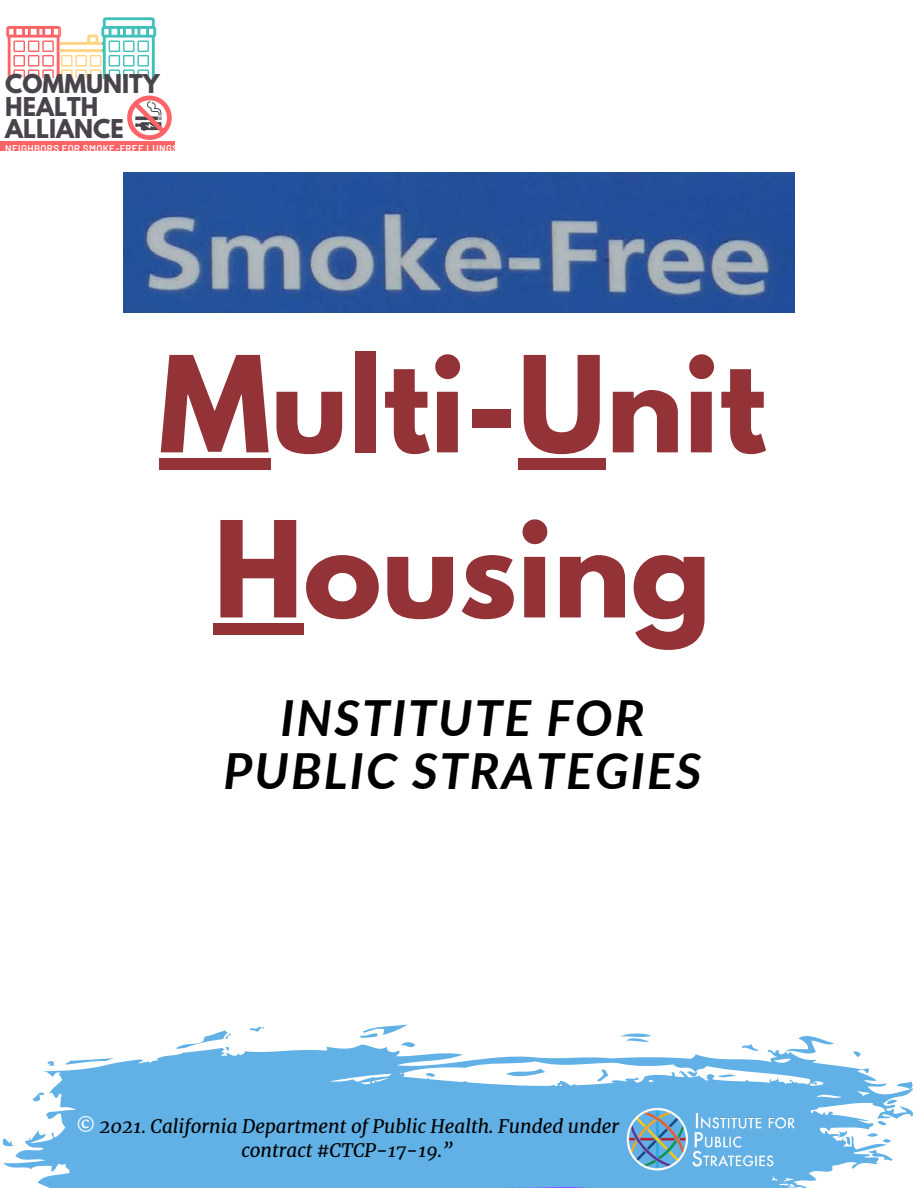
<style>
.page{position:relative;width:918px;height:1188px;background:#fff}
.page>*{position:absolute;margin:0;border:0;box-sizing:border-box;transform-origin:0 0}
.t1{font:700 118.2px "League Spartan";color:#933337}
.t2{font:italic 700 49.8px/52.8px "Lato";letter-spacing:.045em;color:#000;text-align:center}
.t3{font:700 22.95px/22.5px "League Spartan";color:#49444b}
.t4{font:italic 18.75px/24.8px "Merriweather";color:#000;text-align:center}
.t5{font:600 9.75px "Barlow";letter-spacing:.04em;color:#fff}
.s1{color:#fff}
</style>
<div class="page">
<svg style="left:127px;top:96px;width:45px;height:44px"></svg>
<div style="left:0;top:142px;width:175px;height:9px;background:#fc6467"></div>
<svg style="left:6px;top:17px;width:151px;height:61px"></svg>
<svg style="left:2px;top:1024px;width:912px;height:164px;fill:#61b1e6"></svg>
<img style="left:619px;top:1107px;width:184px;height:66px">
<img style="left:124px;top:173px;width:670px;height:139px">
<div style="left:159px;top:458px;width:112px;height:12px;background:#933337"></div>
<div style="left:518px;top:458px;width:88px;height:12px;background:#933337"></div>
<div style="left:213px;top:624px;width:90px;height:11px;background:#933337"></div>
<p class="t3" style="left:5px;top:76px;width:156px">COMMUNITY<br>HEALTH<br>ALLIANCE</p>
<p class="t5" style="left:5px;top:142px;width:174px">NEIGHBORS FOR SMOKE-FREE LUNGS</p>
<p class="t1" style="left:159px;top:346px;width:609px">Multi-Unit</p>
<p class="t1" style="left:213px;top:511px;width:500px">Housing</p>
<p class="t2" style="left:223px;top:690px;width:480px">INSTITUTE FOR<br>PUBLIC STRATEGIES</p>
<p class="t4" style="left:75px;top:1114px;width:545px"><span class="s1">©</span> 2021. California Department of Public Health. Funded under contract #CTCP-17-19.”</p>
</div>
